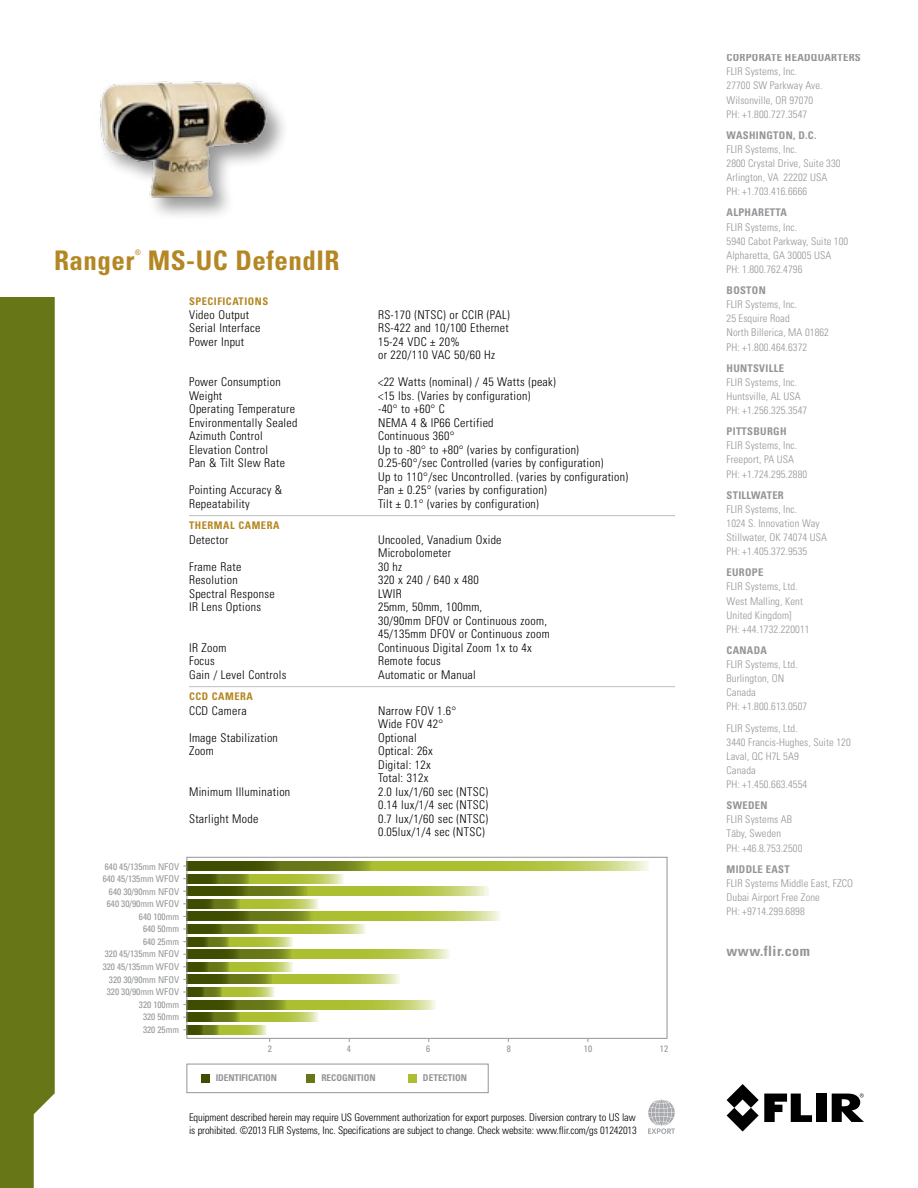
<style>
.page{position:relative;width:918px;height:1188px;background:#fff}
.page>*{position:absolute;margin:0;border:0;box-sizing:border-box;transform-origin:0 0}
.t1{font:700 condensed 27px "Univers LT Std";letter-spacing:.02em;color:#b58724}
.t2{font:700 condensed 14.1px "Univers LT Std";letter-spacing:.03em;color:#939598}
.t3{font:300 condensed 12px/13.5px "Univers LT Std";letter-spacing:.025em;color:#000}
.t4{font:300 condensed 10.65px/14.1px "Univers LT Std";letter-spacing:.01em;color:#939598}
.t5{font:700 condensed 10.65px "Univers LT Std";letter-spacing:.03em;color:#939598}
.t6{font:300 condensed 10.5px/12.6px "Univers LT Std";letter-spacing:-.01em;color:#000}
.t7{font:700 condensed 10.5px "Univers LT Std";letter-spacing:.05em;color:#b58724}
.t8{font:condensed 9.3px/12.6px "Univers LT Std";color:#939598;text-align:right}
.t9{font:700 condensed 9.3px "Univers LT Std";color:#939598}
.t10{font:7.5px "Arial";color:#b58724}
</style>
<div class="page">
<div style="left:817px;top:1094px;width:10px;height:28px;background:#000"></div>
<svg style="left:727px;top:1084px;width:85px;height:48px"></svg>
<svg style="left:832px;top:1094px;width:32px;height:28px"></svg>
<div style="left:0;top:297px;width:55px;height:891px;background:#677718"></div>
<img style="left:100px;top:81px;width:184px;height:135px">
<hr style="left:189px;top:515px;width:486px;height:1px;background:#bcbec0">
<hr style="left:189px;top:686px;width:486px;height:1px;background:#bcbec0">
<svg style="left:189px;top:861px;width:460px;height:10px;background:#93a337"></svg>
<svg style="left:189px;top:874px;width:154px;height:9px"></svg>
<svg style="left:189px;top:887px;width:299px;height:9px;background:#93a336"></svg>
<svg style="left:189px;top:899px;width:129px;height:9px"></svg>
<svg style="left:189px;top:912px;width:311px;height:9px;background:#93a337"></svg>
<svg style="left:189px;top:924px;width:177px;height:10px;background:#93a337"></svg>
<svg style="left:189px;top:937px;width:104px;height:9px"></svg>
<svg style="left:189px;top:950px;width:261px;height:9px;background:#93a337"></svg>
<svg style="left:189px;top:962px;width:104px;height:9px"></svg>
<svg style="left:189px;top:975px;width:210px;height:9px;background:#93a336"></svg>
<svg style="left:189px;top:987px;width:85px;height:9px"></svg>
<svg style="left:189px;top:1000px;width:247px;height:9px;background:#93a337"></svg>
<svg style="left:189px;top:1013px;width:129px;height:9px"></svg>
<svg style="left:189px;top:1025px;width:77px;height:9px"></svg>
<div style="left:187px;top:857px;width:480px;height:182px;border:1px solid #939598"></div>
<div style="left:201px;top:1074px;width:9px;height:9px;background:#3f4d00"></div>
<div style="left:306px;top:1074px;width:9px;height:9px;background:#677718"></div>
<div style="left:408px;top:1074px;width:9px;height:9px;background:#acbf31"></div>
<div style="left:187px;top:1064px;width:302px;height:29px;border:1px solid #939598"></div>
<svg style="left:648px;top:1100px;width:27px;height:34px"></svg>
<h1 class="t1" style="left:54px;top:244px;width:82px">Ranger</h1>
<p class="t10" style="left:135px;top:247px;width:7px">®</p>
<h1 class="t1" style="left:148px;top:244px;width:193px">MS-UC DefendIR</h1>
<p class="t7" style="left:189px;top:295px;width:7px">specifications</p>
<p class="t3" style="left:189px;top:308px;width:62px">Video Output</p>
<p class="t3" style="left:378px;top:308px;width:133px">RS-170 (NTSC) or CCIR (PAL)</p>
<p class="t3" style="left:189px;top:321px;width:73px">Serial Interface</p>
<p class="t3" style="left:378px;top:321px;width:132px">RS-422 and 10/100 Ethernet</p>
<p class="t3" style="left:189px;top:335px;width:57px">Power Input</p>
<p class="t3" style="left:378px;top:335px;width:119px">15-24 VDC ± 20%<br>or 220/110 VAC 50/60 Hz</p>
<p class="t3" style="left:189px;top:375px;width:93px">Power Consumption</p>
<p class="t3" style="left:378px;top:375px;width:179px">&lt;22 Watts (nominal) / 45 Watts (peak)</p>
<p class="t3" style="left:189px;top:389px;width:35px">Weight</p>
<p class="t3" style="left:378px;top:389px;width:154px">&lt;15 lbs. (Varies by configuration)</p>
<p class="t3" style="left:189px;top:402px;width:107px">Operating Temperature</p>
<p class="t3" style="left:378px;top:402px;width:68px">-40° to +60° C</p>
<p class="t3" style="left:189px;top:416px;width:110px">Environmentally Sealed</p>
<p class="t3" style="left:378px;top:416px;width:117px">NEMA 4 &amp; IP66 Certified</p>
<p class="t3" style="left:189px;top:429px;width:75px">Azimuth Control</p>
<p class="t3" style="left:378px;top:429px;width:78px">Continuous 360°</p>
<p class="t3" style="left:189px;top:443px;width:81px">Elevation Control</p>
<p class="t3" style="left:378px;top:443px;width:202px">Up to -80° to +80° (varies by configuration)</p>
<p class="t3" style="left:189px;top:456px;width:98px">Pan &amp; Tilt Slew Rate</p>
<p class="t3" style="left:378px;top:456px;width:252px">0.25-60°/sec Controlled (varies by configuration)<br>Up to 110°/sec Uncontrolled. (varies by configuration)</p>
<p class="t3" style="left:189px;top:483px;width:95px">Pointing Accuracy &amp;</p>
<p class="t3" style="left:378px;top:483px;width:170px">Pan ± 0.25° (varies by configuration)</p>
<p class="t3" style="left:189px;top:497px;width:62px">Repeatability</p>
<p class="t3" style="left:378px;top:497px;width:162px">Tilt ± 0.1° (varies by configuration)</p>
<p class="t7" style="left:189px;top:519px;width:92px">THERMAL CAMERA</p>
<p class="t3" style="left:189px;top:533px;width:41px">Detector</p>
<p class="t3" style="left:378px;top:533px;width:125px">Uncooled, Vanadium Oxide<br>Microbolometer</p>
<p class="t3" style="left:189px;top:560px;width:54px">Frame Rate</p>
<p class="t3" style="left:378px;top:560px;width:26px">30 hz</p>
<p class="t3" style="left:189px;top:573px;width:50px">Resolution</p>
<p class="t3" style="left:378px;top:573px;width:102px">320 x 240 / 640 x 480</p>
<p class="t3" style="left:189px;top:587px;width:87px">Spectral Response</p>
<p class="t3" style="left:378px;top:587px;width:25px">LWIR</p>
<p class="t3" style="left:189px;top:600px;width:74px">IR Lens Options</p>
<p class="t3" style="left:378px;top:600px;width:173px">25mm, 50mm, 100mm,<br>30/90mm DFOV or Continuous zoom,<br>45/135mm DFOV or Continuous zoom</p>
<p class="t3" style="left:189px;top:641px;width:39px">IR Zoom</p>
<p class="t3" style="left:378px;top:641px;width:155px">Continuous Digital Zoom 1x to 4x</p>
<p class="t3" style="left:189px;top:654px;width:27px">Focus</p>
<p class="t3" style="left:378px;top:654px;width:64px">Remote focus</p>
<p class="t3" style="left:189px;top:668px;width:99px">Gain / Level Controls</p>
<p class="t3" style="left:378px;top:668px;width:99px">Automatic or Manual</p>
<p class="t7" style="left:189px;top:690px;width:65px">CCD CAMERA</p>
<p class="t3" style="left:189px;top:704px;width:59px">CCD Camera</p>
<p class="t3" style="left:378px;top:704px;width:80px">Narrow FOV 1.6°<br>Wide FOV 42°</p>
<p class="t3" style="left:189px;top:731px;width:90px">Image Stabilization</p>
<p class="t3" style="left:378px;top:731px;width:40px">Optional</p>
<p class="t3" style="left:189px;top:744px;width:26px">Zoom</p>
<p class="t3" style="left:378px;top:744px;width:56px">Optical: 26x<br>Digital: 12x<br>Total: 312x</p>
<p class="t3" style="left:189px;top:785px;width:103px">Minimum Illumination</p>
<p class="t3" style="left:378px;top:785px;width:111px">2.0 lux/1/60 sec (NTSC)<br>0.14 lux/1/4 sec (NTSC)</p>
<p class="t3" style="left:189px;top:812px;width:71px">Starlight Mode</p>
<p class="t3" style="left:378px;top:812px;width:111px">0.7 lux/1/60 sec (NTSC)<br>0.05lux/1/4 sec (NTSC)</p>
<p class="t8" style="left:103px;top:860px;width:78px">640 45/135mm NFOV<br>640 45/135mm WFOV<br>640 30/90mm NFOV<br>640 30/90mm WFOV<br>640 100mm<br>640 50mm<br>640 25mm<br>320 45/135mm NFOV<br>320 45/135mm WFOV<br>320 30/90mm NFOV<br>320 30/90mm WFOV<br>320 100mm<br>320 50mm<br>320 25mm</p>
<p class="t8" style="left:268px;top:1042px;width:6px">2</p>
<p class="t8" style="left:347px;top:1042px;width:6px">4</p>
<p class="t8" style="left:426px;top:1042px;width:6px">6</p>
<p class="t8" style="left:507px;top:1042px;width:6px">8</p>
<p class="t8" style="left:584px;top:1042px;width:10px">10</p>
<p class="t8" style="left:660px;top:1042px;width:10px">12</p>
<p class="t9" style="left:216px;top:1072px;width:63px">IDENTIFICATION</p>
<p class="t9" style="left:321px;top:1072px;width:56px">RECOGNITION</p>
<p class="t9" style="left:423px;top:1072px;width:45px">DETECTION</p>
<p class="t6" style="left:189px;top:1111px;width:449px">Equipment described herein may require US Government authorization for export purposes. Diversion contrary to US law is prohibited. ©2013 FLIR Systems, Inc. Specifications are subject to change. Check website: www.flir.com/gs 01242013</p>
<p class="t5" style="left:727px;top:51px;width:136px">CORPORATE HEADQUARTERS</p>
<p class="t4" style="left:727px;top:64px;width:97px">FLIR Systems, Inc.<br>27700 SW Parkway Ave.<br>Wilsonville, OR 97070<br>PH: +1.800.727.3547</p>
<p class="t5" style="left:727px;top:128px;width:91px">WASHINGTON, D.C.</p>
<p class="t4" style="left:727px;top:142px;width:116px">FLIR Systems, Inc.<br>2800 Crystal Drive, Suite 330<br>Arlington, VA 22202 USA<br>PH: +1.703.416.6666</p>
<p class="t5" style="left:727px;top:206px;width:62px">ALPHARETTA</p>
<p class="t4" style="left:727px;top:220px;width:123px">FLIR Systems, Inc.<br>5940 Cabot Parkway, Suite 100<br>Alpharetta, GA 30005 USA<br>PH: 1.800.762.4796</p>
<p class="t5" style="left:727px;top:284px;width:41px">BOSTON</p>
<p class="t4" style="left:727px;top:297px;width:104px">FLIR Systems, Inc.<br>25 Esquire Road<br>North Billerica, MA 01862<br>PH: +1.800.464.6372</p>
<p class="t5" style="left:727px;top:361px;width:59px">HUNTSVILLE</p>
<p class="t4" style="left:727px;top:375px;width:82px">FLIR Systems, Inc.<br>Huntsville, AL USA<br>PH: +1.256.325.3547</p>
<p class="t5" style="left:727px;top:425px;width:61px">PITTSBURGH</p>
<p class="t4" style="left:727px;top:439px;width:82px">FLIR Systems, Inc.<br>Freeport, PA USA<br>PH: +1.724.295.2880</p>
<p class="t5" style="left:727px;top:488px;width:59px">STILLWATER</p>
<p class="t4" style="left:727px;top:502px;width:102px">FLIR Systems, Inc.<br>1024 S. Innovation Way<br>Stillwater, OK 74074 USA<br>PH: +1.405.372.9535</p>
<p class="t5" style="left:727px;top:566px;width:38px">EUROPE</p>
<p class="t4" style="left:727px;top:580px;width:84px">FLIR Systems, Ltd.<br>West Malling, Kent<br>United Kingdom]<br>PH: +44.1732.220011</p>
<p class="t5" style="left:727px;top:644px;width:42px">CANADA</p>
<p class="t4" style="left:727px;top:657px;width:82px">FLIR Systems, Ltd.<br>Burlington, ON<br>Canada<br>PH: +1.800.613.0507</p>
<p class="t4" style="left:727px;top:721px;width:126px">FLIR Systems, Ltd.<br>3440 Francis-Hughes, Suite 120<br>Laval, QC H7L 5A9<br>Canada<br>PH: +1.450.663.4554</p>
<p class="t5" style="left:727px;top:799px;width:43px">SWEDEN</p>
<p class="t4" style="left:727px;top:813px;width:77px">FLIR Systems AB<br>Täby, Sweden<br>PH: +46.8.753.2500</p>
<p class="t5" style="left:727px;top:862px;width:65px">MIDDLE EAST</p>
<p class="t4" style="left:727px;top:876px;width:128px">FLIR Systems Middle East, FZCO<br>Dubai Airport Free Zone<br>PH: +9714.299.6898</p>
<p class="t2" style="left:727px;top:942px;width:85px">www.f lir.com</p>
</div>
